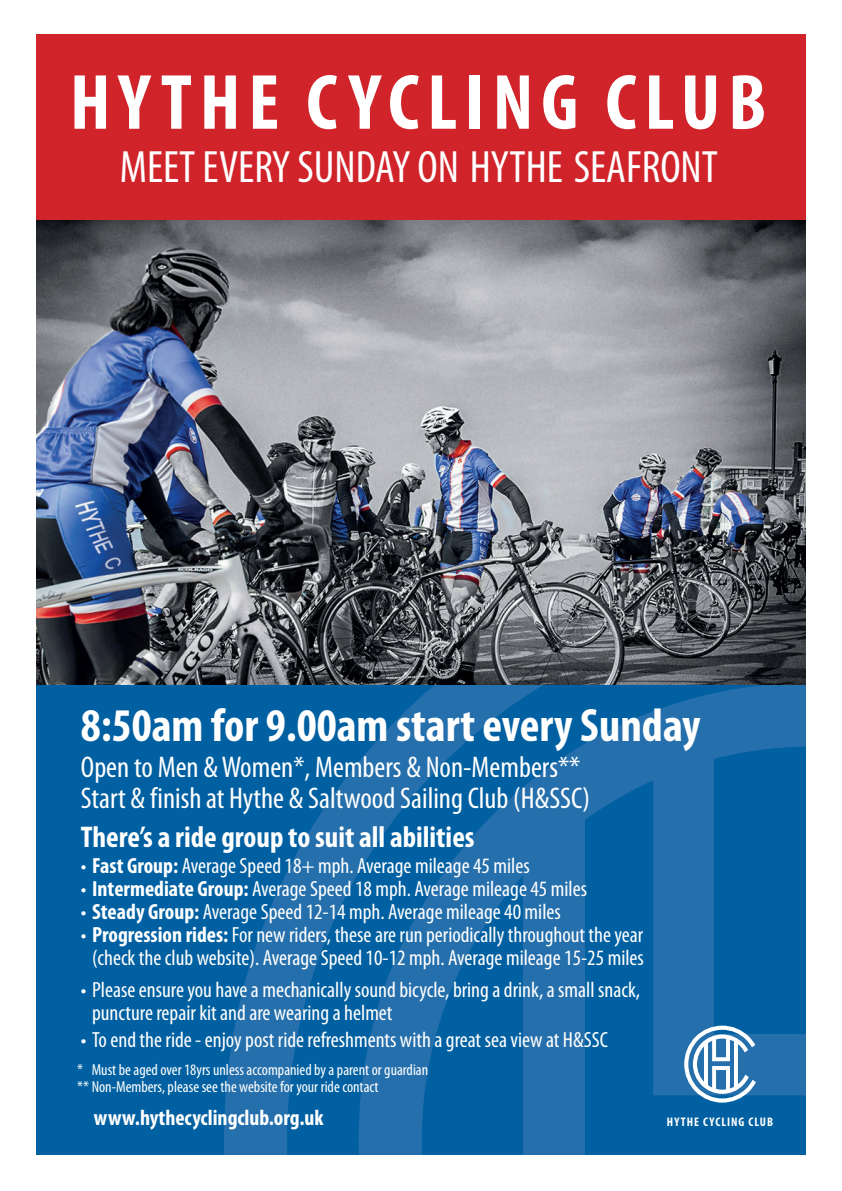
<style>
.page{position:relative;width:842px;height:1191px;background:#fff}
.page>*{position:absolute;margin:0;border:0;box-sizing:border-box;transform-origin:0 0}
.t1{font:700 condensed 79px "Myriad Pro";letter-spacing:.1em;color:#fff}
.t2{font:700 condensed 47px "Myriad Pro";color:#fff}
.t3{font:condensed 45.5px "Myriad Pro";color:#fff}
.t4{font:condensed 30px/31px "Myriad Pro";color:#fff}
.t5{font:700 condensed 30px "Myriad Pro";color:#fff}
.t6{font:condensed 22px/23px "Myriad Pro";color:#fff;text-align:center}
.t7{font:700 condensed 22px "Myriad Pro";color:#fff}
.t8{font:condensed 16px/17px "Myriad Pro";color:#fff}
.t9{font:700 condensed 12.5px "Myriad Pro";letter-spacing:.08em;color:#fff}
.s1{font-weight:700}
</style>
<div class="page">
<div style="left:36px;top:221px;width:770px;height:934px;background:#0160a1"></div>
<svg style="left:224px;top:684px;width:582px;height:471px"></svg>
<div style="left:36px;top:34px;width:770px;height:187px;background:#d1232a"></div>
<img style="left:36px;top:220px;width:770px;height:464px">
<svg style="left:684px;top:1025px;width:72px;height:77px;background:#75a5ca"></svg>
<h1 class="t1" style="left:70px;top:53px;width:698px">HYTHE CYCLING CLUB</h1>
<h3 class="t3" style="left:120px;top:139px;width:599px">MEET EVERY SUNDAY ON HYTHE SEAFRONT</h3>
<h2 class="t2" style="left:81px;top:695px;width:621px">8:50am for 9.00am start every Sunday</h2>
<h3 class="t4" style="left:81px;top:751px;width:511px">Open to Men &amp; Women*, Members &amp; Non-Members**<br>Start &amp; finish at Hythe &amp; Saltwood Sailing Club (H&amp;SSC)</h3>
<h3 class="t5" style="left:81px;top:818px;width:395px">There’s a ride group to suit all abilities</h3>
<p class="t6" style="left:81px;top:854px;width:450px">• <span class="s1">Fast Group:</span> Average Speed 18+ mph. Average mileage 45 miles</p>
<p class="t6" style="left:81px;top:877px;width:508px">• <span class="s1">Intermediate Group:</span> Average Speed 18 mph. Average mileage 45 miles</p>
<p class="t6" style="left:81px;top:900px;width:482px">• <span class="s1">Steady Group:</span> Average Speed 12-14 mph. Average mileage 40 miles</p>
<p class="t6" style="left:81px;top:923px;width:565px">• <span class="s1">Progression rides:</span> For new riders, these are run periodically throughout the year (check the club website). Average Speed 10-12 mph. Average mileage 15-25 miles</p>
<p class="t6" style="left:92px;top:977px;width:550px;text-align:left;text-indent:-11px">• Please ensure you have a mechanically sound bicycle, bring a drink, a small snack, puncture repair kit and are wearing a helmet</p>
<p class="t6" style="left:81px;top:1027px;width:529px">• To end the ride - enjoy post ride refreshments with a great sea view at H&amp;SSC</p>
<p class="t8" style="left:77px;top:1061px;width:352px">* Must be aged over 18yrs unless accompanied by a parent or guardian ** Non-Members, please see the website for your ride contact</p>
<p class="t7" style="left:94px;top:1104px;width:231px">www.hythecyclingclub.org.uk</p>
<p class="t9" style="left:667px;top:1114px;width:108px">HYTHE CYCLING CLUB</p>
</div>
